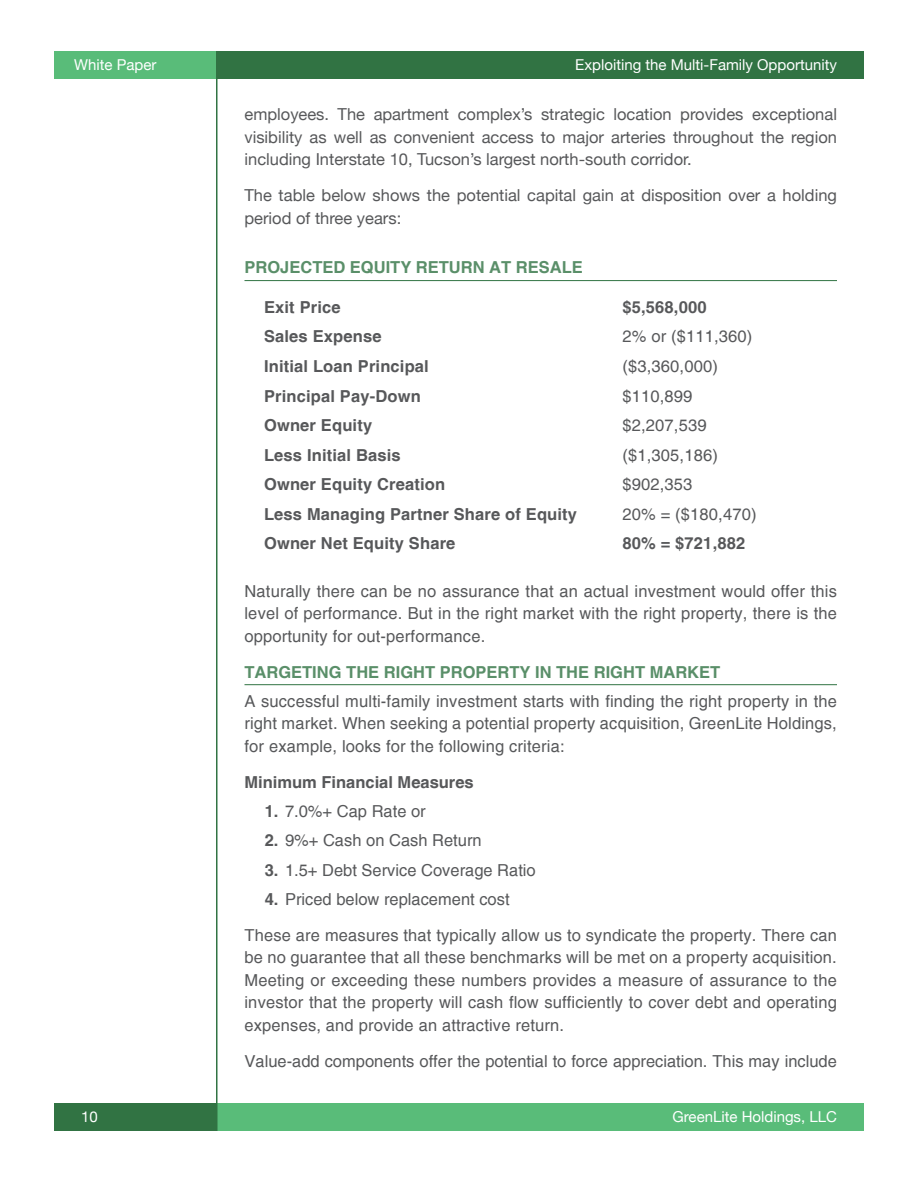
<style>
.page{position:relative;width:918px;height:1188px;background:#fff}
.page>*{position:absolute;margin:0;border:0;box-sizing:border-box;transform-origin:0 0}
.Paragraph{font:16.5px/22.5px "Helvetica";letter-spacing:.01em;color:#57585a;text-align:justify}
.Paragraph_Last{font:16.5px/22.5px "Helvetica Neue";color:#57585a;text-align:justify}
.Paragraph-2{font:700 16.5px "Helvetica";letter-spacing:.01em;color:#57585a}
.t1{font:700 16.5px "Helvetica";color:#5a8f69}
.t2{font:15px "Helvetica Neue";color:#fff}
.s1{font-weight:700}
</style>
<div class="page">
<div style="left:216px;top:51px;width:648px;height:28px;background:#317343"></div>
<div style="left:216px;top:1103px;width:648px;height:28px;background:#59bc79"></div>
<div style="left:54px;top:51px;width:162px;height:28px;background:#59bc79"></div>
<div style="left:54px;top:1103px;width:162px;height:28px;background:#317343"></div>
<hr style="left:216px;top:51px;width:2px;height:1080px;background:#317343">
<hr style="left:244px;top:280px;width:593px;height:1px;background:#317343">
<hr style="left:244px;top:684px;width:593px;height:1px;background:#317343">
<p class="t2" style="left:74px;top:56px;width:84px">White Paper</p>
<p class="t2" style="left:81px;top:1108px;width:18px">10</p>
<p class="t2" style="left:575px;top:56px;width:263px">Exploiting the Multi-Family Opportunity</p>
<p class="Paragraph_Last" style="left:244px;top:103px;width:594px">employees. The apartment complex’s strategic location provides exceptional visibility as well as convenient access to major arteries throughout the region including Interstate 10, Tucson’s largest north-south corridor.</p>
<p class="Paragraph_Last" style="left:244px;top:184px;width:594px">The table below shows the potential capital gain at disposition over a holding period of three years:</p>
<h1 class="t1" style="left:244px;top:258px;width:340px">PROJECTED EQUITY RETURN AT RESALE</h1>
<p class="Paragraph-2" style="left:264px;top:297px;width:78px">Exit Price</p>
<p class="Paragraph-2" style="left:622px;top:297px;width:86px">$5,568,000</p>
<p class="Paragraph-2" style="left:264px;top:326px;width:119px">Sales Expense</p>
<p class="Paragraph" style="left:622px;top:326px;width:131px">2% or ($111,360)</p>
<p class="Paragraph-2" style="left:264px;top:356px;width:166px">Initial Loan Principal</p>
<p class="Paragraph" style="left:622px;top:355px;width:97px">($3,360,000)</p>
<p class="Paragraph-2" style="left:264px;top:386px;width:158px">Principal Pay-Down</p>
<p class="Paragraph" style="left:622px;top:385px;width:71px">$110,899</p>
<p class="Paragraph-2" style="left:264px;top:415px;width:110px">Owner Equity</p>
<p class="Paragraph" style="left:622px;top:415px;width:86px">$2,207,539</p>
<p class="Paragraph-2" style="left:264px;top:445px;width:138px">Less Initial Basis</p>
<p class="Paragraph" style="left:622px;top:444px;width:97px">($1,305,186)</p>
<p class="Paragraph-2" style="left:264px;top:474px;width:183px">Owner Equity Creation</p>
<p class="Paragraph" style="left:622px;top:474px;width:71px">$902,353</p>
<p class="Paragraph-2" style="left:264px;top:504px;width:315px">Less Managing Partner Share of Equity</p>
<p class="Paragraph" style="left:622px;top:503px;width:136px">20% = ($180,470)</p>
<p class="Paragraph-2" style="left:264px;top:533px;width:193px">Owner Net Equity Share</p>
<p class="Paragraph-2" style="left:622px;top:533px;width:124px">80% = $721,882</p>
<p class="Paragraph" style="left:244px;top:580px;width:594px">Naturally there can be no assurance that an actual investment would offer this level of performance. But in the right market with the right property, there is the opportunity for out-performance.</p>
<h1 class="t1" style="left:244px;top:662px;width:477px">TARGETING THE RIGHT PROPERTY IN THE RIGHT MARKET</h1>
<p class="Paragraph" style="left:244px;top:690px;width:594px">A successful multi-family investment starts with finding the right property in the right market. When seeking a potential property acquisition, GreenLite Holdings, for example, looks for the following criteria:</p>
<h2 class="Paragraph-2" style="left:244px;top:772px;width:231px">Minimum Financial Measures</h2>
<p class="Paragraph" style="left:265px;top:801px;width:163px"><span class="s1">1.</span> 7.0%+ Cap Rate or</p>
<p class="Paragraph" style="left:265px;top:830px;width:218px"><span class="s1">2.</span> 9%+ Cash on Cash Return</p>
<p class="Paragraph" style="left:265px;top:859px;width:273px"><span class="s1">3.</span> 1.5+ Debt Service Coverage Ratio</p>
<p class="Paragraph" style="left:265px;top:888px;width:246px"><span class="s1">4.</span> Priced below replacement cost</p>
<p class="Paragraph" style="left:244px;top:924px;width:594px">These are measures that typically allow us to syndicate the property. There can be no guarantee that all these benchmarks will be met on a property acquisition.<br>Meeting or exceeding these numbers provides a measure of assurance to the investor that the property will cash flow sufficiently to cover debt and operating expenses, and provide an attractive return.</p>
<p class="Paragraph" style="left:244px;top:1050px;width:594px">Value-add components offer the potential to force appreciation. This may include</p>
<p class="t2" style="left:673px;top:1108px;width:166px">GreenLite Holdings, LLC</p>
</div>
